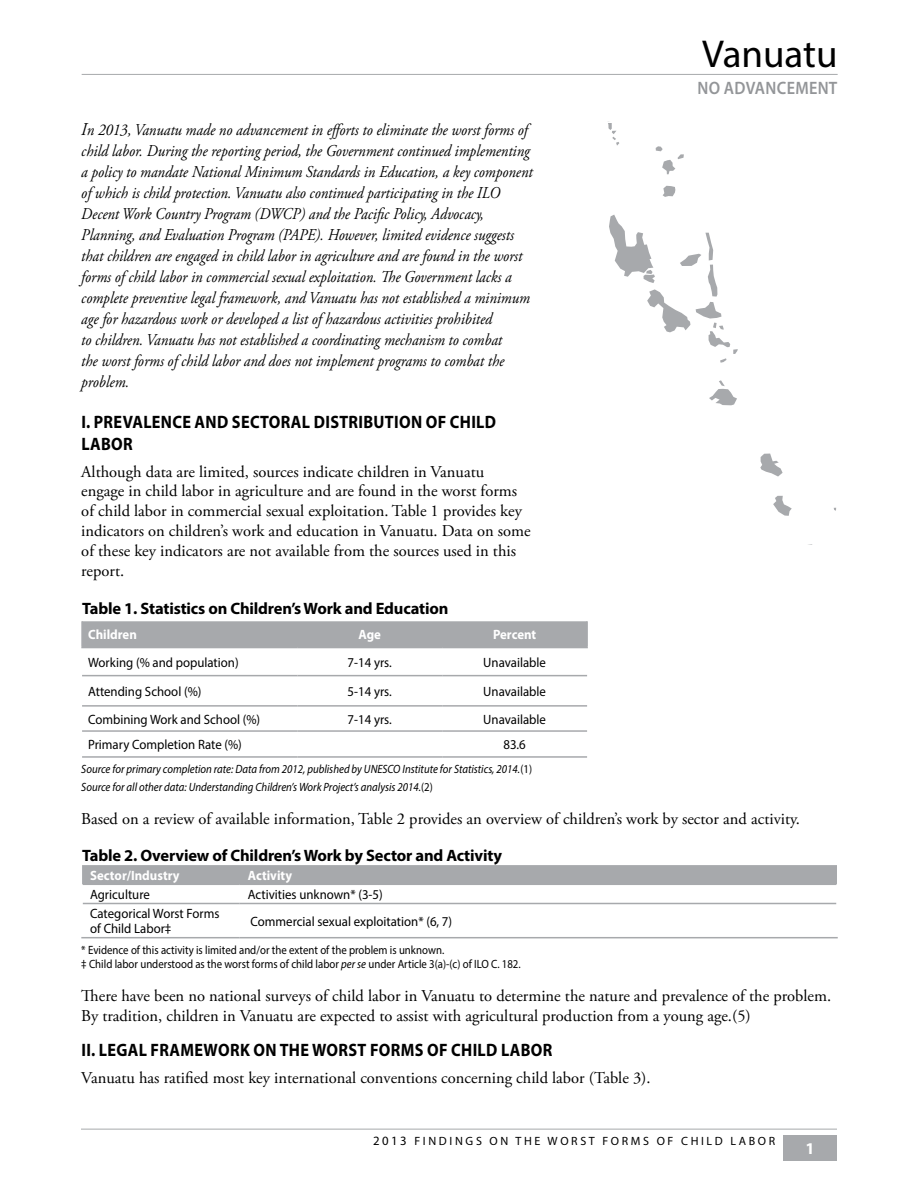
<style>
.page{position:relative;width:918px;height:1188px;background:#fff}
.page>*{position:absolute;margin:0;border:0;box-sizing:border-box;transform-origin:0 0}
.t1{font:39px "Myriad Pro";color:#000}
.H1-MAIN_HEADS{font:700 18px/21.6px "Myriad Pro";letter-spacing:.02em;color:#000;scale:.9 1}
.Assessment-1{font:600 18px "Myriad Pro";letter-spacing:.02em;color:#939598;scale:.9 1}
.LEAD_IN_TEXT{font:italic 16.5px/21px "Adobe Garamond Pro";color:#000;scale:.9 1}
.Subtitle{font:16.5px/19.8px "Adobe Garamond Pro";color:#000}
.TABLE_TITLES{font:700 16.5px "Myriad Pro";letter-spacing:-.01em;color:#000}
.t2{font:700 16.5px "Myriad Pro";color:#fff}
.TABLE_TEXT{font:13.5px/15px "Myriad Pro";color:#000;scale:.95 1}
.TABLE_TEXT-2{font:700 13.5px "Myriad Pro";color:#fff;scale:.95 1}
.TABLE_SOURCES{font:italic 12px "Myriad Pro";color:#000;scale:.9 1}
.TABLE_SOURCES-2{font:12px "Myriad Pro";color:#000;scale:.9 1}
.TABLE_SOURCES-3{font:12px "Myriad Pro";letter-spacing:.22em;color:#000}
.s1{font-size:18px}
.s2{font-style:normal}
.s3{font-style:italic}
.s4{font-size:12.75px}
</style>
<div class="page">
<div style="left:783px;top:1136px;width:54px;height:25px;background:#a7a9ac"></div>
<hr style="left:81px;top:1129px;width:756px;height:1px;background:#a7a9ac">
<svg style="left:656px;top:146px;width:28px;height:28px"></svg>
<svg style="left:663px;top:186px;width:12px;height:11px"></svg>
<svg style="left:608px;top:121px;width:11px;height:25px"></svg>
<svg style="left:609px;top:215px;width:129px;height:148px"></svg>
<svg style="left:709px;top:380px;width:28px;height:25px"></svg>
<svg style="left:760px;top:454px;width:23px;height:23px"></svg>
<svg style="left:773px;top:496px;width:19px;height:20px"></svg>
<hr style="left:82px;top:74px;width:756px;height:1px;background:#a7a9ac">
<div style="left:83px;top:621px;width:503px;height:26px;background:#a7a9ac"></div>
<hr style="left:82px;top:756px;width:215px;height:2px;background:#a7a9ac">
<hr style="left:297px;top:756px;width:145px;height:2px;background:#a7a9ac">
<hr style="left:442px;top:756px;width:145px;height:2px;background:#a7a9ac">
<hr style="left:81px;top:621px;width:2px;height:26px;background:#a7a9ac">
<hr style="left:586px;top:621px;width:2px;height:26px;background:#a7a9ac">
<hr style="left:81px;top:647px;width:216px;height:1px;background:#a7a9ac">
<hr style="left:297px;top:647px;width:145px;height:1px;background:#a7a9ac">
<hr style="left:442px;top:647px;width:146px;height:1px;background:#a7a9ac">
<hr style="left:82px;top:675px;width:215px;height:1px;background:#a7a9ac">
<hr style="left:297px;top:675px;width:145px;height:1px;background:#a7a9ac">
<hr style="left:442px;top:675px;width:145px;height:1px;background:#a7a9ac">
<hr style="left:82px;top:705px;width:215px;height:2px;background:#a7a9ac">
<hr style="left:297px;top:705px;width:145px;height:2px;background:#a7a9ac">
<hr style="left:442px;top:705px;width:145px;height:2px;background:#a7a9ac">
<hr style="left:82px;top:730px;width:215px;height:2px;background:#a7a9ac">
<hr style="left:297px;top:730px;width:145px;height:2px;background:#a7a9ac">
<hr style="left:442px;top:730px;width:145px;height:2px;background:#a7a9ac">
<div style="left:82px;top:865px;width:755px;height:19px;background:#a7a9ac"></div>
<hr style="left:83px;top:884px;width:157px;height:1px;background:#a7a9ac">
<hr style="left:240px;top:884px;width:596px;height:1px;background:#a7a9ac">
<hr style="left:81px;top:937px;width:159px;height:1px;background:#a7a9ac">
<hr style="left:240px;top:937px;width:598px;height:1px;background:#a7a9ac">
<hr style="left:83px;top:903px;width:157px;height:1px;background:#a7a9ac">
<hr style="left:240px;top:903px;width:596px;height:1px;background:#a7a9ac">
<h1 class="t1" style="left:702px;top:30px;width:137px">Vanuatu</h1>
<p class="Assessment-1" style="left:697px;top:77px;width:157px">NO ADVANCEMENT</p>
<p class="LEAD_IN_TEXT" style="left:81px;top:119px;width:503px"><span class="s1">I</span>n 2013, Vanuatu made no advancement in efforts to eliminate the worst forms of child labor. During the reporting period, the Government continued implementing a policy to mandate National Minimum Standards in Education, a key component of which is child protection. Vanuatu also continued participating in the ILO Decent Work Country Program (DWCP) and the Pacific Policy, Advocacy, Planning, and Evaluation Program (PAPE). However, limited evidence suggests that children are engaged in child labor in agriculture and are found in the worst forms of child labor in commercial sexual exploitation. The Government lacks a complete preventive legal framework, and Vanuatu has not established a minimum age for hazardous work or developed a list of hazardous activities prohibited<br>to children. Vanuatu has not established a coordinating mechanism to combat<br>the worst forms of child labor and does not implement programs to combat the problem.</p>
<h2 class="H1-MAIN_HEADS" style="left:81px;top:411px;width:462px">I. PREVALENCE AND SECTORAL DISTRIBUTION OF CHILD<br>LABOR</h2>
<p class="Subtitle" style="left:81px;top:462px;width:451px">Although data are limited, sources indicate children in Vanuatu engage in child labor in agriculture and are found in the worst forms of child labor in commercial sexual exploitation. Table 1 provides key indicators on children’s work and education in Vanuatu. Data on some of these key indicators are not available from the sources used in this report.</p>
<h4 class="TABLE_TITLES" style="left:82px;top:598px;width:368px">Table 1. Statistics on Children’s Work and Education</h4>
<p class="TABLE_TEXT-2" style="left:88px;top:626px;width:53px">Children</p>
<p class="TABLE_TEXT-2" style="left:359px;top:626px;width:25px">Age</p>
<p class="TABLE_TEXT-2" style="left:493px;top:626px;width:47px">Percent</p>
<p class="TABLE_TEXT" style="left:88px;top:654px;width:160px">Working (% and population)</p>
<p class="TABLE_TEXT" style="left:348px;top:654px;width:48px">7-14 yrs.</p>
<p class="TABLE_TEXT" style="left:483px;top:654px;width:68px">Unavailable</p>
<p class="TABLE_TEXT" style="left:88px;top:684px;width:121px">Attending School (%)</p>
<p class="TABLE_TEXT" style="left:348px;top:684px;width:48px">5-14 yrs.</p>
<p class="TABLE_TEXT" style="left:483px;top:684px;width:68px">Unavailable</p>
<p class="TABLE_TEXT" style="left:88px;top:711px;width:183px">Combining Work and School (%)</p>
<p class="TABLE_TEXT" style="left:348px;top:711px;width:48px">7-14 yrs.</p>
<p class="TABLE_TEXT" style="left:483px;top:711px;width:68px">Unavailable</p>
<p class="TABLE_TEXT" style="left:88px;top:737px;width:163px">Primary Completion Rate (%)</p>
<p class="TABLE_TEXT" style="left:503px;top:737px;width:25px">83.6</p>
<p class="TABLE_SOURCES" style="left:81px;top:761px;width:502px">Source for primary completion rate: Data from 2012, published by UNESCO Institute for Statistics, 2014.<span class="s2">(1)</span></p>
<p class="TABLE_SOURCES" style="left:81px;top:779px;width:392px">Source for all other data: Understanding Children’s Work Project’s analysis 2014.<span class="s2">(2)</span></p>
<p class="Subtitle" style="left:81px;top:810px;width:720px">Based on a review of available information, Table 2 provides an overview of children’s work by sector and activity.</p>
<h4 class="TABLE_TITLES" style="left:82px;top:844px;width:422px">Table 2. Overview of Children’s Work by Sector and Activity</h4>
<p class="TABLE_TEXT-2" style="left:90px;top:866px;width:96px">Sector/Industry</p>
<p class="TABLE_TEXT-2" style="left:248px;top:866px;width:48px">Activity</p>
<p class="TABLE_TEXT" style="left:90px;top:887px;width:64px">Agriculture</p>
<p class="TABLE_TEXT" style="left:248px;top:887px;width:144px">Activities unknown* (3-5)</p>
<p class="TABLE_TEXT" style="left:90px;top:906px;width:138px">Categorical Worst Forms of Child Labor‡</p>
<p class="TABLE_TEXT" style="left:251px;top:913px;width:214px">Commercial sexual exploitation* (6, 7)</p>
<p class="TABLE_SOURCES-2" style="left:81px;top:942px;width:405px">* Evidence of this activity is limited and/or the extent of the problem is unknown.</p>
<p class="TABLE_SOURCES-2" style="left:81px;top:957px;width:490px">‡ Child labor understood as the worst forms of child labor <span class="s3">per se</span> under Article 3(a)-(c) of ILO C. 182.</p>
<p class="Subtitle" style="left:81px;top:987px;width:751px">There have been no national surveys of child labor in Vanuatu to determine the nature and prevalence of the problem.<br>By tradition, children in Vanuatu are expected to assist with agricultural production from a young age.(5)</p>
<h2 class="H1-MAIN_HEADS" style="left:81px;top:1039px;width:525px">II. LEGAL FRAMEWORK ON THE WORST FORMS OF CHILD LABOR</h2>
<p class="Subtitle" style="left:81px;top:1068px;width:571px">Vanuatu has ratified most key international conventions concerning child labor (Table 3).</p>
<p class="TABLE_SOURCES-3" style="left:373px;top:1134px;width:404px"><span class="s4">2013</span> FINDINGS ON THE WORST FORMS OF CHILD LABOR</p>
<p class="t2" style="left:805px;top:1138px;width:11px">1</p>
</div>
